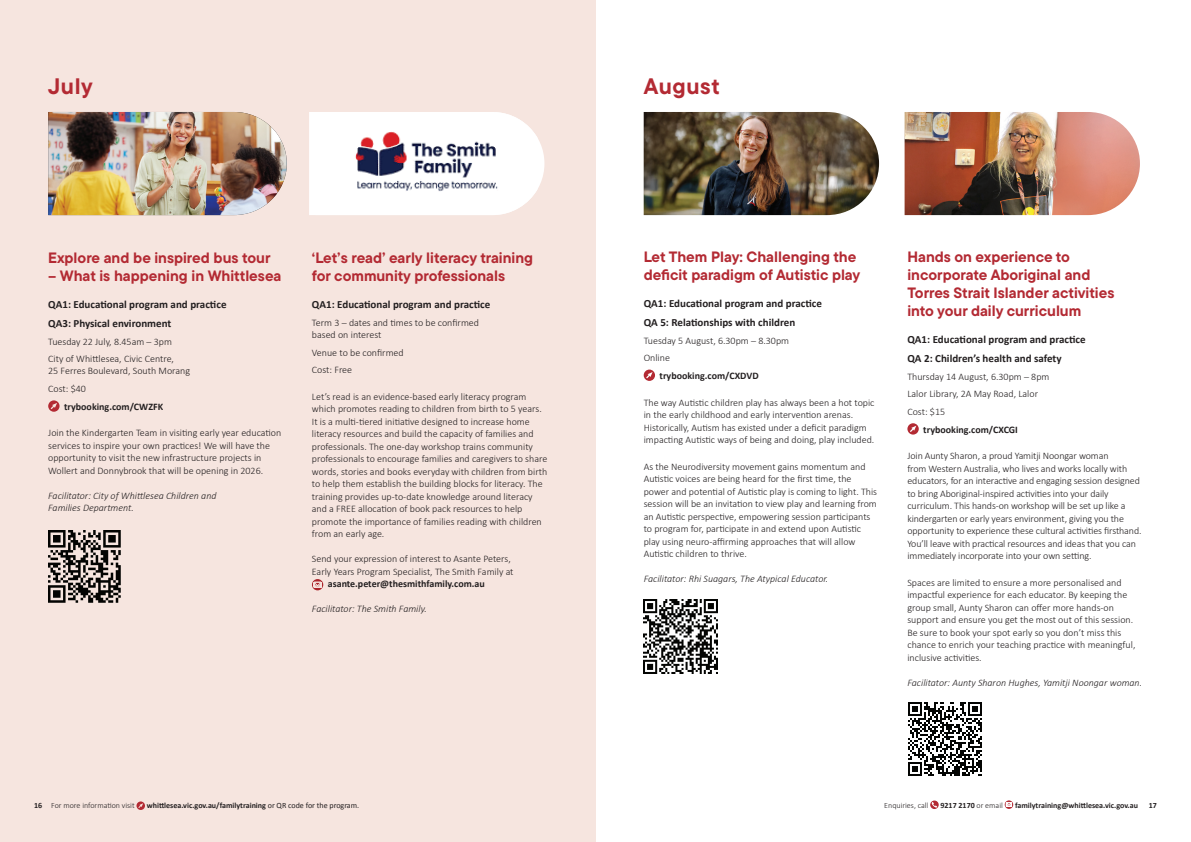
<style>
.page{position:relative;width:1191px;height:842px;background:#fff}
.page>*{position:absolute;margin:0;border:0;box-sizing:border-box;transform-origin:0 0}
.t1{font:700 22.4px "TT Commons Pro";letter-spacing:.03em;color:#b32a33}
.t2{font:700 15px/18px "TT Commons Pro";color:#b32a33}
.t3{font:700 11px/18.9px "Calibri";color:#231f20}
.t4{font:300 10px/12.5px "Calibri";color:#231f20}
.t5{font:italic 300 10px/12.5px "Calibri";color:#231f20}
.t6{font:700 10px "Calibri";color:#231f20}
.t7{font:700 8px "Calibri";color:#231f20}
.t8{font:300 8px "Calibri";color:#231f20}
.s1{font-weight:700}
.s2{font-weight:400}
.s3{font-weight:300}
</style>
<div class="page">
<svg style="left:930px;top:800px;width:8px;height:9px"></svg>
<svg style="left:1004px;top:800px;width:9px;height:9px"></svg>
<svg style="left:1006px;top:802px;width:5px;height:5px"></svg>
<div style="left:0;top:0;width:595px;height:842px;background:#f6e5df"></div>
<svg style="left:136px;top:801px;width:9px;height:9px"></svg>
<img style="left:904px;top:112px;width:236px;height:103px">
<svg style="left:48px;top:400px;width:12px;height:12px"></svg>
<svg style="left:312px;top:579px;width:11px;height:11px"></svg>
<svg style="left:314px;top:582px;width:7px;height:5px"></svg>
<svg style="left:309px;top:112px;width:235px;height:103px"></svg>
<img style="left:315px;top:112px;width:222px;height:103px">
<img style="left:48px;top:112px;width:239px;height:103px">
<img style="left:643px;top:112px;width:236px;height:103px">
<svg style="left:643px;top:370px;width:12px;height:11px"></svg>
<svg style="left:907px;top:423px;width:11px;height:12px"></svg>
<img style="left:48px;top:530px;width:72px;height:72px">
<img style="left:643px;top:599px;width:74px;height:74px">
<img style="left:908px;top:702px;width:73px;height:73px">
<h1 class="t1" style="left:48px;top:69px;width:46px">July</h1>
<h1 class="t1" style="left:643px;top:69px;width:77px">August</h1>
<h2 class="t2" style="left:48px;top:248px;width:224px">Explore and be inspired bus tour</h2>
<h2 class="t2" style="left:48px;top:266px;width:235px">– What is happening in Whittlesea</h2>
<p class="t3" style="left:48px;top:295px;width:180px">QA1: Educational program and practice<br>QA3: Physical environment</p>
<p class="t4" style="left:48px;top:332px;width:127px;line-height:17.7px">Tuesday 22 July, 8.45am – 3pm<br>City of Whittlesea, Civic Centre,</p>
<p class="t4" style="left:48px;top:362px;width:143px;line-height:17.7px">25 Ferres Boulevard, South Morang<br>Cost: $40</p>
<p class="t6" style="left:64px;top:399px;width:101px">trybooking.com/CWZFK</p>
<p class="t4" style="left:48px;top:427px;width:234px">Join the Kindergarten Team in visiting early year education services to inspire your own practices! We will have the opportunity to visit the new infrastructure projects in Wollert and Donnybrook that will be opening in 2026.</p>
<p class="t5" style="left:48px;top:489px;width:170px">Facilitator: City of Whittlesea Children and<br>Families Department.</p>
<h2 class="t2" style="left:312px;top:248px;width:223px">‘Let’s read’ early literacy training for community professionals</h2>
<p class="t3" style="left:312px;top:295px;width:180px">QA1: Educational program and practice</p>
<p class="t4" style="left:312px;top:316px;width:169px;line-height:12px">Term 3 – dates and times to be confirmed based on interest</p>
<p class="t4" style="left:312px;top:343px;width:93px;line-height:17.7px">Venue to be confirmed<br>Cost: Free</p>
<p class="t4" style="left:312px;top:390px;width:237px">Let’s read is an evidence-based early literacy program which promotes reading to children from birth to 5 years.<br>It is a multi-tiered initiative designed to increase home literacy resources and build the capacity of families and professionals. The one-day workshop trains community professionals to encourage families and caregivers to share words, stories and books everyday with children from birth to help them establish the building blocks for literacy. The training provides up-to-date knowledge around literacy and a FREE allocation of book pack resources to help promote the importance of families reading with children from an early age.</p>
<p class="t4" style="left:312px;top:553px;width:203px">Send your expression of interest to Asante Peters,<br>Early Years Program Specialist, The Smith Family at</p>
<p class="t6" style="left:328px;top:577px;width:159px">asante.peter@thesmithfamily.com.au</p>
<p class="t5" style="left:312px;top:603px;width:117px">Facilitator: The Smith Family.</p>
<h2 class="t2" style="left:643px;top:247px;width:218px">Let Them Play: Challenging the deficit paradigm of Autistic play</h2>
<p class="t3" style="left:643px;top:294px;width:180px">QA1: Educational program and practice<br>QA 5: Relationships with children</p>
<p class="t4" style="left:643px;top:331px;width:147px;line-height:17.7px">Tuesday 5 August, 6.30pm – 8.30pm<br>Online</p>
<p class="t6" style="left:659px;top:368px;width:101px">trybooking.com/CXDVD</p>
<p class="t4" style="left:643px;top:396px;width:232px">The way Autistic children play has always been a hot topic in the early childhood and early intervention arenas.<br>Historically, Autism has existed under a deficit paradigm impacting Autistic ways of being and doing, play included.</p>
<p class="t4" style="left:643px;top:460px;width:235px">As the Neurodiversity movement gains momentum and Autistic voices are being heard for the first time, the power and potential of Autistic play is coming to light. This session will be an invitation to view play and learning from an Autistic perspective, empowering session participants to program for, participate in and extend upon Autistic play using neuro-affirming approaches that will allow Autistic children to thrive.</p>
<p class="t5" style="left:643px;top:573px;width:186px">Facilitator: Rhi Suagars, The Atypical Educator.</p>
<h2 class="t2" style="left:907px;top:247px;width:208px">Hands on experience to incorporate Aboriginal and<br>Torres Strait Islander activities into your daily curriculum</h2>
<p class="t3" style="left:907px;top:330px;width:180px">QA1: Educational program and practice<br>QA 2: Children’s health and safety</p>
<p class="t4" style="left:907px;top:367px;width:144px;line-height:17.7px">Thursday 14 August, 6.30pm – 8pm<br>Lalor Library, 2A May Road, Lalor<br>Cost: $15</p>
<p class="t6" style="left:923px;top:422px;width:96px">trybooking.com/CXCGI</p>
<p class="t4" style="left:907px;top:450px;width:236px">Join Aunty Sharon, a proud Yamitji Noongar woman<br>from Western Australia, who lives and works locally with educators, for an interactive and engaging session designed to bring Aboriginal-inspired activities into your daily curriculum. This hands-on workshop will be set up like a kindergarten or early years environment, giving you the opportunity to experience these cultural activities firsthand.<br>You’ll leave with practical resources and ideas that you can immediately incorporate into your own setting.</p>
<p class="t4" style="left:907px;top:576px;width:229px">Spaces are limited to ensure a more personalised and impactful experience for each educator. By keeping the group small, Aunty Sharon can offer more hands-on support and ensure you get the most out of this session.<br>Be sure to book your spot early so you don’t miss this chance to enrich your teaching practice with meaningful, inclusive activities.</p>
<p class="t5" style="left:907px;top:676px;width:236px">Facilitator: Aunty Sharon Hughes, Yamitji Noongar woman.</p>
<p class="t8" style="left:34px;top:800px;width:102px"><span class="s1">16</span> For more information visit</p>
<p class="t7" style="left:147px;top:800px;width:214px">whittlesea.vic.gov.au/familytraining <span class="s2">or QR code for the program.</span></p>
<p class="t8" style="left:884px;top:800px;width:46px">Enquiries, call</p>
<p class="t7" style="left:940px;top:800px;width:64px">9217 2170 <span class="s3">or email</span></p>
<p class="t7" style="left:1015px;top:800px;width:124px">familytraining@whittlesea.vic.gov.au</p>
<p class="t7" style="left:1148px;top:800px;width:10px">17</p>
</div>
